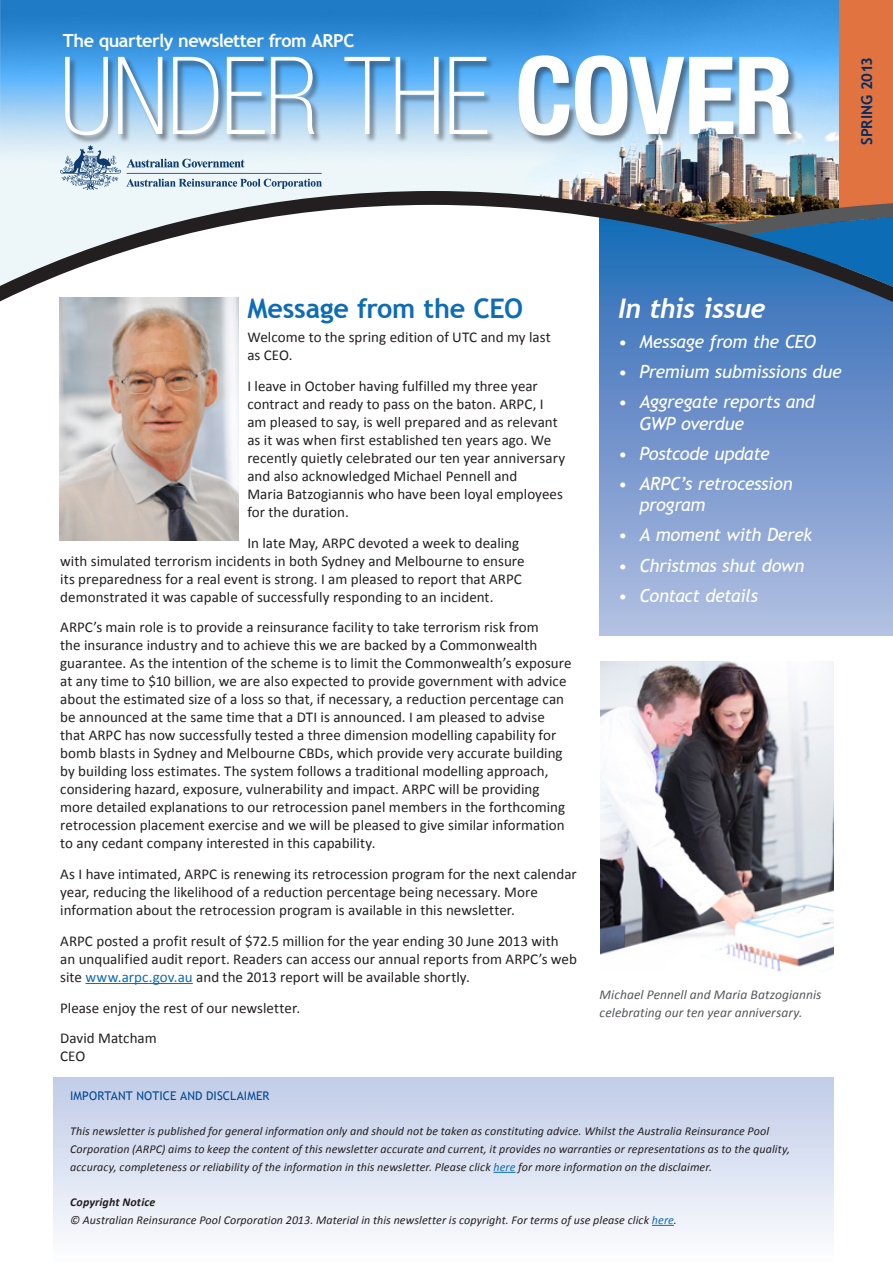
<style>
.page{position:relative;width:893px;height:1263px;background:#fff}
.page>*{position:absolute;margin:0;border:0;box-sizing:border-box;transform-origin:0 0}
.t1{font:100 condensed 108px "Helvetica Neue";letter-spacing:-.015em;color:#fff}
.t2{font:700 27px "Trebuchet MS";letter-spacing:-.01em;color:#0d6cb6}
.in_this_issue_H1{font:italic 700 27px "Trebuchet";letter-spacing:-.02em;color:#fff}
.t3{font:italic 18px/21.6px "Trebuchet MS";letter-spacing:-.02em;color:#fff}
.t4{font:700 18px "Trebuchet MS";letter-spacing:-.025em;color:#fff}
.t5{font:15px/18px "Calibri";color:#231f20}
.t6{font:700 15px "Trebuchet MS";letter-spacing:-.005em;color:#002e64}
.t7{font:italic 13.5px/18px "Calibri";letter-spacing:.005em;color:#57585a}
.t8{font:italic 12px/18px "Calibri";letter-spacing:.01em;color:#231f20}
.disclaimer_H1{font:12px "Trebuchet MS";letter-spacing:.01em;color:#014a91}
.t9{font:italic 700 12px "Calibri";letter-spacing:.015em;color:#231f20}
.s1{font-weight:700}
.s2{color:#0d6cb6}
</style>
<div class="page">
<svg style="left:600px;top:302px;width:293px;height:334px;background:#7c9bcf"></svg>
<img style="left:0;top:0;width:839px;height:127px">
<div style="left:65px;top:55px;width:735px;height:89px;background:#231f20;opacity:.5"></div>
<img style="left:0;top:127px;width:839px;height:64px">
<div style="left:839px;top:0;width:54px;height:208px;background:#e0733f"></div>
<svg style="left:0;top:191px;width:893px;height:111px"></svg>
<img style="left:61px;top:145px;width:260px;height:45px">
<div style="left:53px;top:1077px;width:780px;height:186px;background:linear-gradient(to bottom,#c0cbe7,#fcfdfe)"></div>
<svg style="left:493px;top:1172px;width:22px;height:1px"></svg>
<svg style="left:652px;top:1225px;width:22px;height:1px"></svg>
<img style="left:60px;top:298px;width:179px;height:242px">
<hr style="left:85px;top:983px;width:108px;height:1px;background:#0d6cb6">
<img style="left:600px;top:661px;width:233px;height:311px">
<p class="t4" style="left:63px;top:29px;width:293px">The quarterly newsletter from ARPC</p>
<h1 class="t1" style="left:60px;top:35px;width:736px">UNDER THE <span class="s1">COVER</span></h1>
<p class="t6" style="left:858px;top:145px;width:90px;rotate:-90deg">SPRING 2013</p>
<h1 class="t2" style="left:247px;top:291px;width:277px">Message from the CEO</h1>
<p class="t5" style="left:247px;top:328px;width:305px">Welcome to the spring edition of UTC and my last as CEO.</p>
<p class="t5" style="left:247px;top:377px;width:319px">I leave in October having fulfilled my three year contract and ready to pass on the baton. ARPC, I am pleased to say, is well prepared and as relevant as it was when first established ten years ago. We recently quietly celebrated our ten year anniversary and also acknowledged Michael Pennell and<br>Maria Batzogiannis who have been loyal employees for the duration.</p>
<p class="t5" style="left:60px;top:534px;width:466px;text-indent:187px">In late May, ARPC devoted a week to dealing with simulated terrorism incidents in both Sydney and Melbourne to ensure its preparedness for a real event is strong. I am pleased to report that ARPC demonstrated it was capable of successfully responding to an incident.</p>
<p class="t5" style="left:60px;top:618px;width:513px">ARPC’s main role is to provide a reinsurance facility to take terrorism risk from<br>the insurance industry and to achieve this we are backed by a Commonwealth guarantee. As the intention of the scheme is to limit the Commonwealth’s exposure at any time to $10 billion, we are also expected to provide government with advice about the estimated size of a loss so that, if necessary, a reduction percentage can be announced at the same time that a DTI is announced. I am pleased to advise that ARPC has now successfully tested a three dimension modelling capability for bomb blasts in Sydney and Melbourne CBDs, which provide very accurate building by building loss estimates. The system follows a traditional modelling approach, considering hazard, exposure, vulnerability and impact. ARPC will be providing more detailed explanations to our retrocession panel members in the forthcoming retrocession placement exercise and we will be pleased to give similar information to any cedant company interested in this capability.</p>
<p class="t5" style="left:60px;top:865px;width:518px">As I have intimated, ARPC is renewing its retrocession program for the next calendar year, reducing the likelihood of a reduction percentage being necessary. More information about the retrocession program is available in this newsletter.</p>
<p class="t5" style="left:60px;top:932px;width:518px">ARPC posted a profit result of $72.5 million for the year ending 30 June 2013 with an unqualified audit report. Readers can access our annual reports from ARPC’s web site <span class="s2">www.arpc.gov.au</span> and the 2013 report will be available shortly.</p>
<p class="t5" style="left:60px;top:999px;width:241px">Please enjoy the rest of our newsletter.</p>
<p class="t5" style="left:60px;top:1029px;width:98px">David Matcham<br>CEO</p>
<p class="in_this_issue_H1" style="left:618px;top:291px;width:149px">In this issue</p>
<p class="t3" style="left:618px;top:331px;width:199px">• Message from the CEO</p>
<p class="t3" style="left:618px;top:361px;width:225px">• Premium submissions due</p>
<p class="t3" style="left:639px;top:391px;width:177px;text-indent:-21px">• Aggregate reports and<br>GWP overdue</p>
<p class="t3" style="left:618px;top:443px;width:153px">• Postcode update</p>
<p class="t3" style="left:639px;top:473px;width:155px;text-indent:-21px">• ARPC’s retrocession program</p>
<p class="t3" style="left:618px;top:524px;width:196px">• A moment with Derek</p>
<p class="t3" style="left:618px;top:554px;width:188px">• Christmas shut down</p>
<p class="t3" style="left:618px;top:585px;width:141px">• Contact details</p>
<p class="t7" style="left:600px;top:985px;width:223px">Michael Pennell and Maria Batzogiannis celebrating our ten year anniversary.</p>
<p class="disclaimer_H1" style="left:70px;top:1089px;width:201px">IMPORTANT NOTICE AND DISCLAIMER</p>
<p class="t8" style="left:70px;top:1121px;width:721px">This newsletter is published for general information only and should not be taken as constituting advice. Whilst the Australia Reinsurance Pool<br>Corporation (ARPC) aims to keep the content of this newsletter accurate and current, it provides no warranties or representations as to the quality, accuracy, completeness or reliability of the information in this newsletter. Please click <span class="s2">here</span> for more information on the disclaimer.</p>
<p class="t9" style="left:70px;top:1194px;width:87px">Copyright Notice</p>
<p class="t8" style="left:70px;top:1210px;width:608px">© Australian Reinsurance Pool Corporation 2013. Material in this newsletter is copyright. For terms of use please click <span class="s2">here</span>.</p>
</div>
